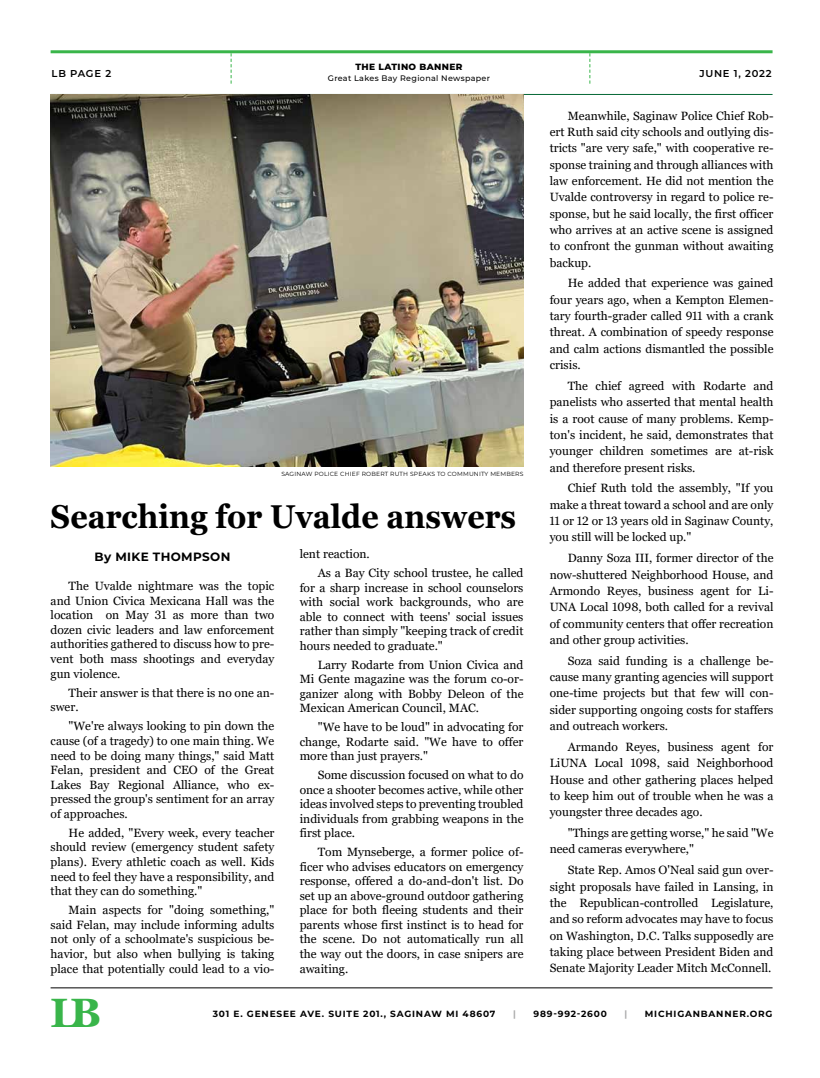
<style>
.page{position:relative;width:820px;height:1078px;background:#fff}
.page>*{position:absolute;margin:0;border:0;box-sizing:border-box;transform-origin:0 0}
.t1{font:700 41px "Georgia";color:#39b54a}
.t2{font:700 33px "Georgia";color:#000;scale:.92 1}
.t3{font:12px/16.3px "Georgia";color:#000;text-align:justify}
.t4{font:700 12px "Montserrat";letter-spacing:.03em;color:#000}
.t5{font:600 10px "Montserrat";letter-spacing:.075em;color:#000101}
.t6{font:700 9px "Montserrat";letter-spacing:.09em;color:#000}
.t7{font:800 9px "Montserrat";letter-spacing:.04em;color:#000101}
.t8{font:700 9px "Montserrat";color:#aaaaab}
.t9{font:500 8px "Montserrat";letter-spacing:.04em;color:#000101}
.t10{font:6px "Montserrat";letter-spacing:.03em;color:#000101}
</style>
<div class="page">
<hr style="left:51px;top:50px;width:721px;height:3px;background:#39b54a">
<hr style="left:51px;top:94px;width:721px;height:1px;background:#056735">
<svg style="left:589px;top:53px;width:1px;height:31px"></svg>
<svg style="left:230px;top:53px;width:1px;height:31px"></svg>
<hr style="left:51px;top:987px;width:721px;height:1px;background:#000">
<img style="left:51px;top:95px;width:472px;height:371px">
<p class="t5" style="left:52px;top:66px;width:61px">LB PAGE 2</p>
<p class="t7" style="left:355px;top:60px;width:109px">THE LATINO BANNER</p>
<p class="t9" style="left:328px;top:72px;width:164px">Great Lakes Bay Regional Newspaper</p>
<p class="t10" style="left:281px;top:469px;width:243px">SAGINAW POLICE CHIEF ROBERT RUTH SPEAKS TO COMMUNITY MEMBERS</p>
<h2 class="t2" style="left:51px;top:495px;width:507px">Searching for Uvalde answers</h2>
<p class="t4" style="left:94px;top:548px;width:137px">By MIKE THOMPSON</p>
<p class="t3" style="left:51px;top:578px;width:225px;line-height:14.6px;text-indent:18px">The Uvalde nightmare was the topic and Union Civica Mexicana Hall was the location on May 31 as more than two dozen civic leaders and law enforcement authorities gathered to discuss how to pre&shy;vent both mass shootings and everyday gun violence.</p>
<p class="t3" style="left:51px;top:685px;width:225px;line-height:14.6px;text-indent:18px">Their answer is that there is no one an&shy;swer.</p>
<p class="t3" style="left:51px;top:719px;width:225px;line-height:14.6px;text-indent:18px">"We're always looking to pin down the cause (of a tragedy) to one main thing. We need to be doing many things," said Matt Felan, president and CEO of the Great Lakes Bay Regional Alliance, who ex&shy;pressed the group's sentiment for an array of approaches.</p>
<p class="t3" style="left:51px;top:825px;width:225px;line-height:14.6px;text-indent:18px">He added, "Every week, every teacher should review (emergency student safety plans). Every athletic coach as well. Kids need to feel they have a responsibility, and that they can do something."</p>
<p class="t3" style="left:51px;top:902px;width:225px;line-height:14.6px;text-indent:18px">Main aspects for "doing something," said Felan, may include informing adults not only of a schoolmate's suspicious be&shy;havior, but also when bullying is taking place that potentially could lead to a vio-</p>
<p class="t3" style="left:317px;top:544px;width:207px;line-height:19px;text-indent:-18px">lent reaction.<br>As a Bay City school trustee, he called</p>
<p class="t3" style="left:299px;top:580px;width:225px;line-height:14.5px">for a sharp increase in school counselors with social work backgrounds, who are able to connect with teens' social issues rather than simply "keeping track of credit hours needed to graduate."</p>
<p class="t3" style="left:299px;top:657px;width:225px;line-height:14.5px;text-indent:18px">Larry Rodarte from Union Civica and Mi Gente magazine was the forum co-or&shy;ganizer along with Bobby Deleon of the Mexican American Council, MAC.</p>
<p class="t3" style="left:299px;top:720px;width:225px;line-height:14.5px;text-indent:18px">"We have to be loud" in advocating for change, Rodarte said. "We have to offer more than just prayers."</p>
<p class="t3" style="left:299px;top:768px;width:225px;line-height:14.5px;text-indent:18px">Some discussion focused on what to do once a shooter becomes active, while other ideas involved steps to preventing troubled individuals from grabbing weapons in the first place.</p>
<p class="t3" style="left:299px;top:845px;width:225px;line-height:14.5px;text-indent:18px">Tom Mynseberge, a former police of&shy;ficer who advises educators on emergency response, offered a do-and-don't list. Do set up an above-ground outdoor gathering place for both fleeing students and their parents whose first instinct is to head for the scene. Do not automatically run all the way out the doors, in case snipers are awaiting.</p>
<p class="t5" style="left:699px;top:66px;width:74px">JUNE 1, 2022</p>
<p class="t3" style="left:549px;top:108px;width:225px;text-indent:18px">Meanwhile, Saginaw Police Chief Rob&shy;ert Ruth said city schools and outlying dis&shy;tricts "are very safe," with cooperative re&shy;sponse training and through alliances with law enforcement. He did not mention the Uvalde controversy in regard to police re&shy;sponse, but he said locally, the first officer who arrives at an active scene is assigned to confront the gunman without awaiting backup.</p>
<p class="t3" style="left:549px;top:275px;width:225px;text-indent:18px">He added that experience was gained four years ago, when a Kempton Elemen&shy;tary fourth-grader called 911 with a crank threat. A combination of speedy response and calm actions dismantled the possible crisis.</p>
<p class="t3" style="left:549px;top:378px;width:225px;text-indent:18px">The chief agreed with Rodarte and panelists who asserted that mental health is a root cause of many problems. Kemp&shy;ton's incident, he said, demonstrates that younger children sometimes are at-risk and therefore present risks.</p>
<p class="t3" style="left:549px;top:480px;width:225px;text-indent:18px">Chief Ruth told the assembly, "If you make a threat toward a school and are only 11 or 12 or 13 years old in Saginaw County, you still will be locked up."</p>
<p class="t3" style="left:549px;top:550px;width:225px;text-indent:18px">Danny Soza III, former director of the now-shuttered Neighborhood House, and Armondo Reyes, business agent for Li-UNA Local 1098, both called for a revival of community centers that offer recreation and other group activities.</p>
<p class="t3" style="left:549px;top:652px;width:225px;text-indent:18px">Soza said funding is a challenge be&shy;cause many granting agencies will support one-time projects but that few will con&shy;sider supporting ongoing costs for staffers and outreach workers.</p>
<p class="t3" style="left:549px;top:738px;width:225px;text-indent:18px">Armando Reyes, business agent for LiUNA Local 1098, said Neighborhood House and other gathering places helped to keep him out of trouble when he was a youngster three decades ago.</p>
<p class="t3" style="left:549px;top:824px;width:225px;text-indent:18px">"Things are getting worse," he said "We need cameras everywhere,"</p>
<p class="t3" style="left:549px;top:862px;width:225px;text-indent:18px">State Rep. Amos O'Neal said gun over&shy;sight proposals have failed in Lansing, in the Republican-controlled Legislature, and so reform advocates may have to focus on Washington, D.C. Talks supposedly are taking place between President Biden and Senate Majority Leader Mitch McConnell.</p>
<h1 class="t1" style="left:50px;top:986px;width:52px">LB</h1>
<p class="t6" style="left:213px;top:1006px;width:284px">301 E. GENESEE AVE. SUITE 201., SAGINAW MI 48607</p>
<p class="t8" style="left:513px;top:1006px;width:4px">|</p>
<p class="t6" style="left:533px;top:1006px;width:75px">989-992-2600</p>
<p class="t8" style="left:624px;top:1006px;width:4px">|</p>
<p class="t6" style="left:644px;top:1006px;width:129px">MICHIGANBANNER.ORG</p>
</div>
